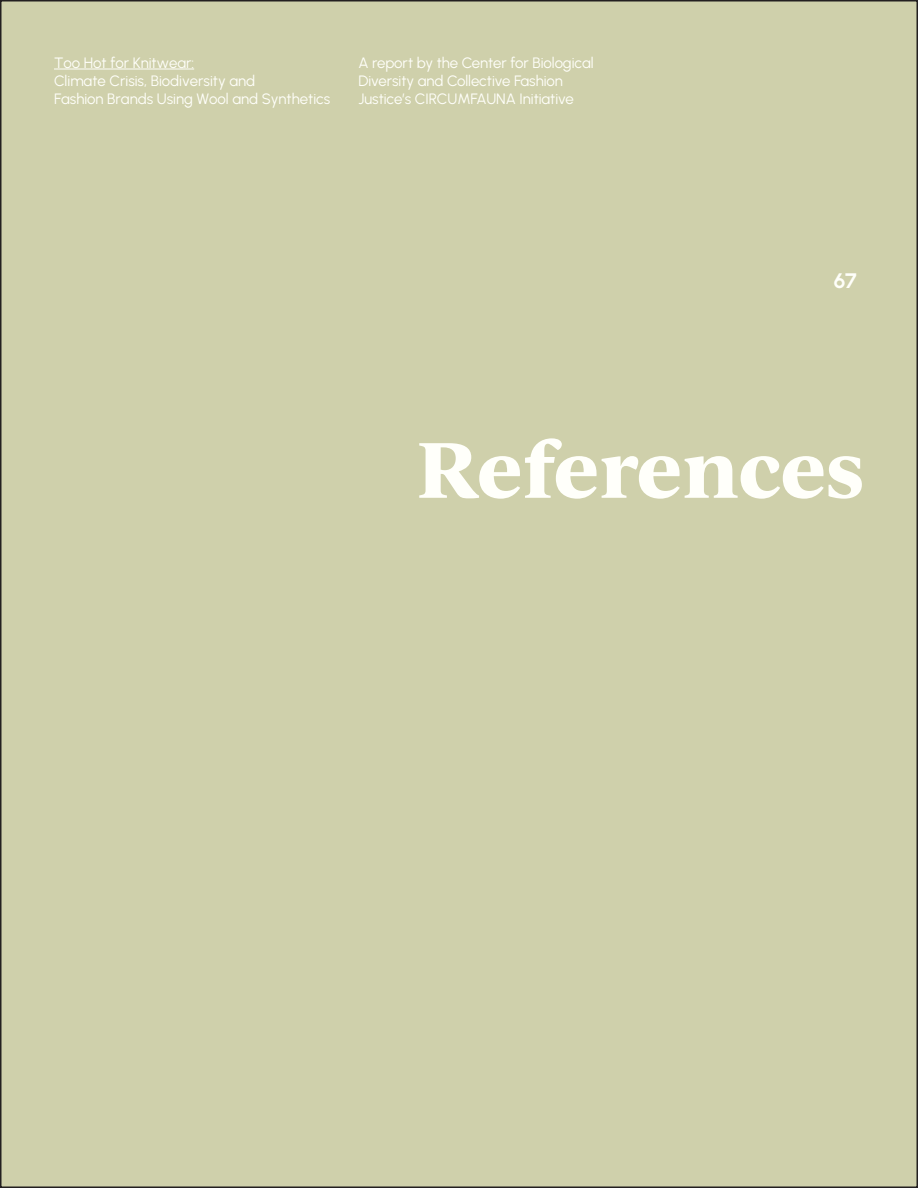
<style>
.page{position:relative;width:918px;height:1188px;background:#fff}
.page>*{position:absolute;margin:0;border:0;box-sizing:border-box;transform-origin:0 0}
.t1{font:700 75px "Ivy Journal";color:#fffffa}
.t2{font:21px "Urbanist";color:#fffffa}
.t3{font:15px "Urbanist";color:#fffffa}
</style>
<div class="page">
<div style="left:1px;top:1px;width:916px;height:1186px;background:#cfd0ab"></div>
<hr style="left:54px;top:69px;width:140px;height:1px;background:#fffffa">
<p class="t3" style="left:54px;top:53px;width:142px">Too Hot for Knitwear:</p>
<p class="t3" style="left:54px;top:71px;width:203px">Climate Crisis, Biodiversity and</p>
<p class="t3" style="left:54px;top:89px;width:278px">Fashion Brands Using Wool and Synthetics</p>
<p class="t3" style="left:359px;top:53px;width:237px">A report by the Center for Biological</p>
<p class="t3" style="left:359px;top:71px;width:206px">Diversity and Collective Fashion</p>
<p class="t3" style="left:359px;top:89px;width:217px">Justice’s CIRCUMFAUNA Initiative</p>
<p class="t2" style="left:834px;top:267px;width:25px">67</p>
<p class="t1" style="left:417px;top:413px;width:448px">References</p>
</div>
